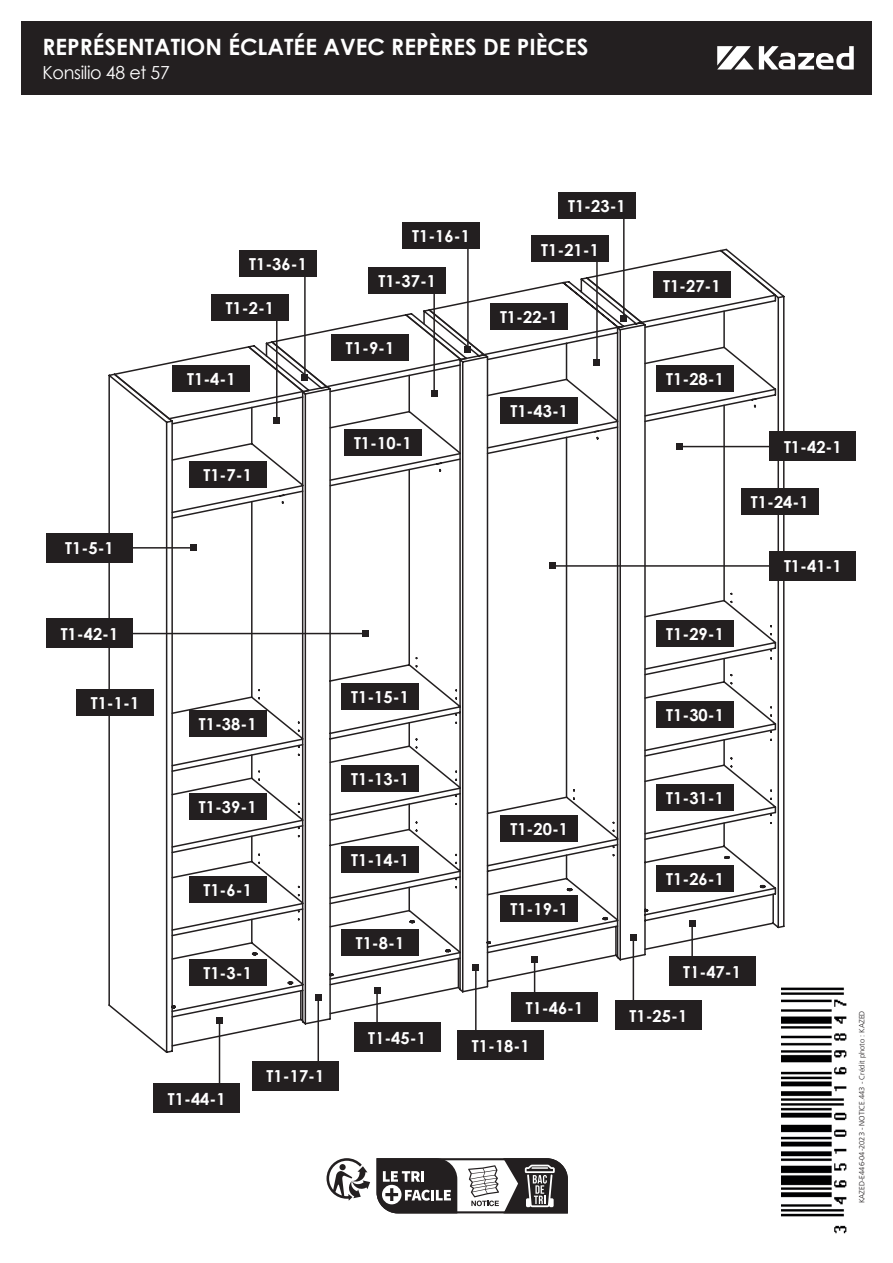
<style>
.page{position:relative;width:893px;height:1263px;background:#fff}
.page>*{position:absolute;margin:0;border:0;box-sizing:border-box;transform-origin:0 0}
.t1{font:700 22.5px "Century Gothic";color:#fff}
.t2{font:18px "Century Gothic";letter-spacing:-.02em;color:#fff}
.t3{font:700 16.5px "Century Gothic";color:#fff}
.t4{font:300 7.5px "Frutiger LT";color:#231f20}
</style>
<div class="page">
<svg style="left:436px;top:247px;width:350px;height:682px"></svg>
<svg style="left:423px;top:308px;width:197px;height:64px"></svg>
<svg style="left:122px;top:313px;width:341px;height:59px"></svg>
<svg style="left:170px;top:344px;width:141px;height:28px"></svg>
<svg style="left:107px;top:372px;width:660px;height:682px"></svg>
<div style="left:21px;top:21px;width:851px;height:73px;background:#231f20"></div>
<svg style="left:717px;top:46px;width:137px;height:24px"></svg>
<div style="left:189px;top:462px;width:77px;height:26px;background:#231f20"></div>
<div style="left:189px;top:710px;width:77px;height:26px;background:#231f20"></div>
<div style="left:77px;top:689px;width:77px;height:27px;background:#231f20"></div>
<div style="left:189px;top:793px;width:77px;height:27px;background:#231f20"></div>
<div style="left:189px;top:876px;width:77px;height:27px;background:#231f20"></div>
<div style="left:342px;top:846px;width:77px;height:27px;background:#231f20"></div>
<div style="left:342px;top:765px;width:77px;height:27px;background:#231f20"></div>
<div style="left:342px;top:683px;width:77px;height:26px;background:#231f20"></div>
<div style="left:342px;top:929px;width:77px;height:27px;background:#231f20"></div>
<div style="left:501px;top:895px;width:77px;height:26px;background:#231f20"></div>
<div style="left:657px;top:865px;width:77px;height:26px;background:#231f20"></div>
<div style="left:657px;top:784px;width:77px;height:26px;background:#231f20"></div>
<div style="left:657px;top:701px;width:77px;height:26px;background:#231f20"></div>
<div style="left:657px;top:620px;width:77px;height:27px;background:#231f20"></div>
<div style="left:741px;top:489px;width:77px;height:26px;background:#231f20"></div>
<div style="left:657px;top:365px;width:77px;height:27px;background:#231f20"></div>
<div style="left:189px;top:959px;width:77px;height:27px;background:#231f20"></div>
<div style="left:211px;top:294px;width:77px;height:26px;background:#231f20"></div>
<div style="left:240px;top:250px;width:77px;height:27px;background:#231f20"></div>
<div style="left:403px;top:222px;width:77px;height:27px;background:#231f20"></div>
<div style="left:558px;top:192px;width:77px;height:27px;background:#231f20"></div>
<div style="left:532px;top:236px;width:77px;height:26px;background:#231f20"></div>
<div style="left:369px;top:267px;width:77px;height:27px;background:#231f20"></div>
<div style="left:173px;top:365px;width:77px;height:27px;background:#231f20"></div>
<div style="left:332px;top:334px;width:77px;height:27px;background:#231f20"></div>
<div style="left:490px;top:303px;width:77px;height:26px;background:#231f20"></div>
<div style="left:344px;top:429px;width:77px;height:27px;background:#231f20"></div>
<div style="left:501px;top:397px;width:77px;height:26px;background:#231f20"></div>
<div style="left:501px;top:815px;width:77px;height:27px;background:#231f20"></div>
<div style="left:653px;top:272px;width:77px;height:26px;background:#231f20"></div>
<hr style="left:276px;top:317px;width:2px;height:104px;background:#231f20">
<svg style="left:274px;top:418px;width:6px;height:6px"></svg>
<hr style="left:90px;top:547px;width:104px;height:2px;background:#231f20">
<svg style="left:191px;top:545px;width:6px;height:6px"></svg>
<hr style="left:680px;top:446px;width:104px;height:1px;background:#231f20">
<svg style="left:677px;top:444px;width:6px;height:6px"></svg>
<hr style="left:553px;top:565px;width:231px;height:2px;background:#231f20">
<svg style="left:550px;top:563px;width:6px;height:6px"></svg>
<hr style="left:128px;top:633px;width:238px;height:1px;background:#231f20">
<svg style="left:363px;top:630px;width:6px;height:6px"></svg>
<hr style="left:304px;top:273px;width:2px;height:104px;background:#231f20">
<svg style="left:302px;top:374px;width:6px;height:6px"></svg>
<hr style="left:467px;top:245px;width:2px;height:104px;background:#231f20">
<svg style="left:465px;top:346px;width:6px;height:6px"></svg>
<hr style="left:623px;top:215px;width:2px;height:104px;background:#231f20">
<svg style="left:621px;top:316px;width:6px;height:6px"></svg>
<hr style="left:596px;top:258px;width:2px;height:104px;background:#231f20">
<svg style="left:594px;top:359px;width:6px;height:6px"></svg>
<hr style="left:433px;top:290px;width:2px;height:104px;background:#231f20">
<svg style="left:431px;top:391px;width:6px;height:6px"></svg>
<div style="left:252px;top:1061px;width:87px;height:29px;background:#231f20"></div>
<div style="left:458px;top:1030px;width:86px;height:30px;background:#231f20"></div>
<div style="left:615px;top:1000px;width:87px;height:30px;background:#231f20"></div>
<div style="left:154px;top:1083px;width:86px;height:30px;background:#231f20"></div>
<div style="left:46px;top:533px;width:87px;height:29px;background:#231f20"></div>
<div style="left:770px;top:431px;width:86px;height:30px;background:#231f20"></div>
<div style="left:770px;top:551px;width:86px;height:30px;background:#231f20"></div>
<div style="left:46px;top:618px;width:87px;height:30px;background:#231f20"></div>
<div style="left:354px;top:1022px;width:86px;height:30px;background:#231f20"></div>
<div style="left:511px;top:992px;width:87px;height:30px;background:#231f20"></div>
<div style="left:669px;top:956px;width:86px;height:30px;background:#231f20"></div>
<hr style="left:317px;top:998px;width:2px;height:67px;background:#231f20">
<svg style="left:315px;top:995px;width:6px;height:6px"></svg>
<hr style="left:475px;top:968px;width:2px;height:67px;background:#231f20">
<svg style="left:473px;top:965px;width:6px;height:6px"></svg>
<hr style="left:633px;top:937px;width:1px;height:68px;background:#231f20">
<svg style="left:630px;top:934px;width:6px;height:6px"></svg>
<hr style="left:219px;top:1020px;width:1px;height:68px;background:#231f20">
<svg style="left:216px;top:1017px;width:6px;height:6px"></svg>
<hr style="left:376px;top:990px;width:2px;height:45px;background:#231f20">
<svg style="left:374px;top:987px;width:6px;height:6px"></svg>
<hr style="left:534px;top:960px;width:1px;height:45px;background:#231f20">
<svg style="left:532px;top:957px;width:6px;height:6px"></svg>
<hr style="left:691px;top:924px;width:2px;height:45px;background:#231f20">
<svg style="left:689px;top:921px;width:6px;height:6px"></svg>
<svg style="left:326px;top:1158px;width:242px;height:56px"></svg>
<img style="left:781px;top:987px;width:66px;height:247px">
<h1 class="t1" style="left:43px;top:30px;width:547px">REPRÉSENTATION ÉCLATÉE AVEC REPÈRES DE PIÈCES</h1>
<p class="t2" style="left:43px;top:60px;width:129px">Konsilio 48 et 57</p>
<p class="t3" style="left:65px;top:536px;width:50px">T1-5-1</p>
<p class="t3" style="left:61px;top:621px;width:59px">T1-42-1</p>
<p class="t3" style="left:91px;top:691px;width:50px">T1-1-1</p>
<p class="t3" style="left:249px;top:252px;width:59px">T1-36-1</p>
<p class="t3" style="left:226px;top:295px;width:50px">T1-2-1</p>
<p class="t3" style="left:187px;top:367px;width:50px">T1-4-1</p>
<p class="t3" style="left:203px;top:463px;width:50px">T1-7-1</p>
<p class="t3" style="left:199px;top:711px;width:59px">T1-38-1</p>
<p class="t3" style="left:199px;top:794px;width:59px">T1-39-1</p>
<p class="t3" style="left:203px;top:877px;width:50px">T1-6-1</p>
<p class="t3" style="left:203px;top:961px;width:50px">T1-3-1</p>
<p class="t3" style="left:168px;top:1086px;width:59px">T1-44-1</p>
<p class="t3" style="left:267px;top:1064px;width:59px">T1-17-1</p>
<p class="t3" style="left:412px;top:224px;width:59px">T1-16-1</p>
<p class="t3" style="left:378px;top:268px;width:59px">T1-37-1</p>
<p class="t3" style="left:346px;top:335px;width:50px">T1-9-1</p>
<p class="t3" style="left:354px;top:430px;width:59px">T1-10-1</p>
<p class="t3" style="left:568px;top:193px;width:59px">T1-23-1</p>
<p class="t3" style="left:541px;top:237px;width:59px">T1-21-1</p>
<p class="t3" style="left:500px;top:304px;width:59px">T1-22-1</p>
<p class="t3" style="left:510px;top:398px;width:59px">T1-43-1</p>
<p class="t3" style="left:663px;top:273px;width:59px">T1-27-1</p>
<p class="t3" style="left:666px;top:367px;width:59px">T1-28-1</p>
<p class="t3" style="left:784px;top:434px;width:59px">T1-42-1</p>
<p class="t3" style="left:751px;top:490px;width:59px">T1-24-1</p>
<p class="t3" style="left:784px;top:554px;width:59px">T1-41-1</p>
<p class="t3" style="left:351px;top:684px;width:59px">T1-15-1</p>
<p class="t3" style="left:351px;top:766px;width:59px">T1-13-1</p>
<p class="t3" style="left:351px;top:847px;width:59px">T1-14-1</p>
<p class="t3" style="left:356px;top:930px;width:50px">T1-8-1</p>
<p class="t3" style="left:368px;top:1025px;width:59px">T1-45-1</p>
<p class="t3" style="left:510px;top:816px;width:59px">T1-20-1</p>
<p class="t3" style="left:510px;top:896px;width:59px">T1-19-1</p>
<p class="t3" style="left:526px;top:995px;width:59px">T1-46-1</p>
<p class="t3" style="left:472px;top:1033px;width:59px">T1-18-1</p>
<p class="t3" style="left:666px;top:621px;width:59px">T1-29-1</p>
<p class="t3" style="left:666px;top:702px;width:59px">T1-30-1</p>
<p class="t3" style="left:666px;top:785px;width:59px">T1-31-1</p>
<p class="t3" style="left:666px;top:866px;width:59px">T1-26-1</p>
<p class="t3" style="left:683px;top:959px;width:59px">T1-47-1</p>
<p class="t3" style="left:629px;top:1003px;width:59px">T1-25-1</p>
<p class="t4" style="left:858px;top:1203px;width:194px;rotate:-90deg">KAZED-E446-04-2023 - NOTICE.443 - Crédit photo : KAZED</p>
</div>
